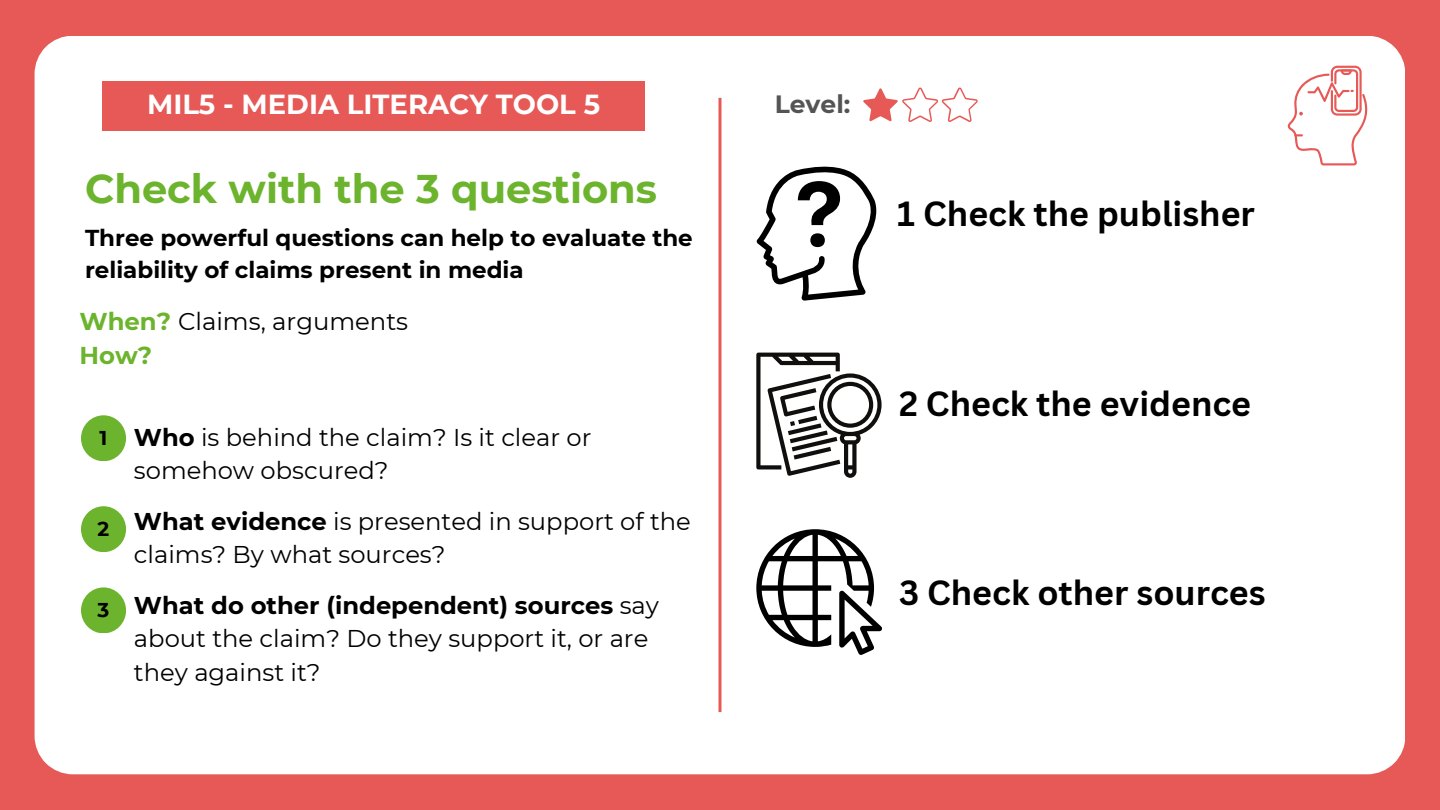
<style>
.page{position:relative;width:1440px;height:810px;background:#e65956}
.page>*{position:absolute;margin:0;border:0;box-sizing:border-box;transform-origin:0 0}
.t1{font:700 40px "Montserrat";color:#6cb42d}
.t2{font:700 34px "Canva Sans";color:#000}
.t3{font:700 27.5px "Montserrat";color:#fff}
.t4{font:700 25px "Montserrat";color:#545454}
.t5{font:24.3px/33.8px "Montserrat";color:#000}
.t6{font:24.2px/33.8px "Montserrat";color:#000}
.t7{font:700 23px/31.5px "Montserrat";color:#000}
.t8{font:700 20px "Montserrat";color:#000}
.s1{font-weight:700;color:#6cb42d}
.s2{font-weight:700}
</style>
<div class="page">
<div style="left:35px;top:36px;width:1370px;height:738px;background:#fff"></div>
<hr style="left:718px;top:98px;width:3px;height:614px;background:#e65956">
<div style="left:102px;top:81px;width:543px;height:50px;background:#e65956"></div>
<svg style="left:757px;top:162px;width:124px;height:139px;background:#cacaca"></svg>
<svg style="left:756px;top:353px;width:126px;height:125px;background:#b3b3b2"></svg>
<svg style="left:756px;top:529px;width:126px;height:126px;background:#ababab"></svg>
<svg style="left:863px;top:88px;width:116px;height:34px"></svg>
<svg style="left:1288px;top:66px;width:80px;height:99px;background:#fbe4e4"></svg>
<div style="left:81px;top:415px;width:45px;height:46px;background:#6cb42d;border-radius:50%"></div>
<div style="left:81px;top:506px;width:45px;height:46px;background:#6cb42d;border-radius:50%"></div>
<div style="left:81px;top:587px;width:45px;height:46px;background:#6cb42d;border-radius:50%"></div>
<p class="t3" style="left:147px;top:88px;width:455px">MIL5 - MEDIA LITERACY TOOL 5</p>
<h1 class="t1" style="left:85px;top:164px;width:574px">Check with the 3 questions</h1>
<p class="t7" style="left:85px;top:222px;width:609px">Three powerful questions can help to evaluate the reliability of claims present in media</p>
<p class="t5" style="left:80px;top:304px;width:330px"><span class="s1">When?</span> Claims, arguments<br><span class="s1">How?</span></p>
<p class="t8" style="left:100px;top:426px;width:9px">1</p>
<p class="t8" style="left:98px;top:517px;width:13px">2</p>
<p class="t8" style="left:98px;top:598px;width:13px">3</p>
<p class="t6" style="left:134px;top:420px;width:459px"><span class="s2">Who</span> is behind the claim? Is it clear or somehow obscured?</p>
<p class="t6" style="left:134px;top:504px;width:558px"><span class="s2">What evidence</span> is presented in support of the claims? By what sources?</p>
<p class="t6" style="left:134px;top:588px;width:527px"><span class="s2">What do other (independent) sources</span> say about the claim? Do they support it, or are they against it?</p>
<p class="t4" style="left:775px;top:89px;width:77px">Level:</p>
<h2 class="t2" style="left:897px;top:190px;width:359px">1 Check the publisher</h2>
<h2 class="t2" style="left:899px;top:379px;width:354px">2 Check the evidence</h2>
<h2 class="t2" style="left:899px;top:568px;width:368px">3 Check other sources</h2>
</div>
